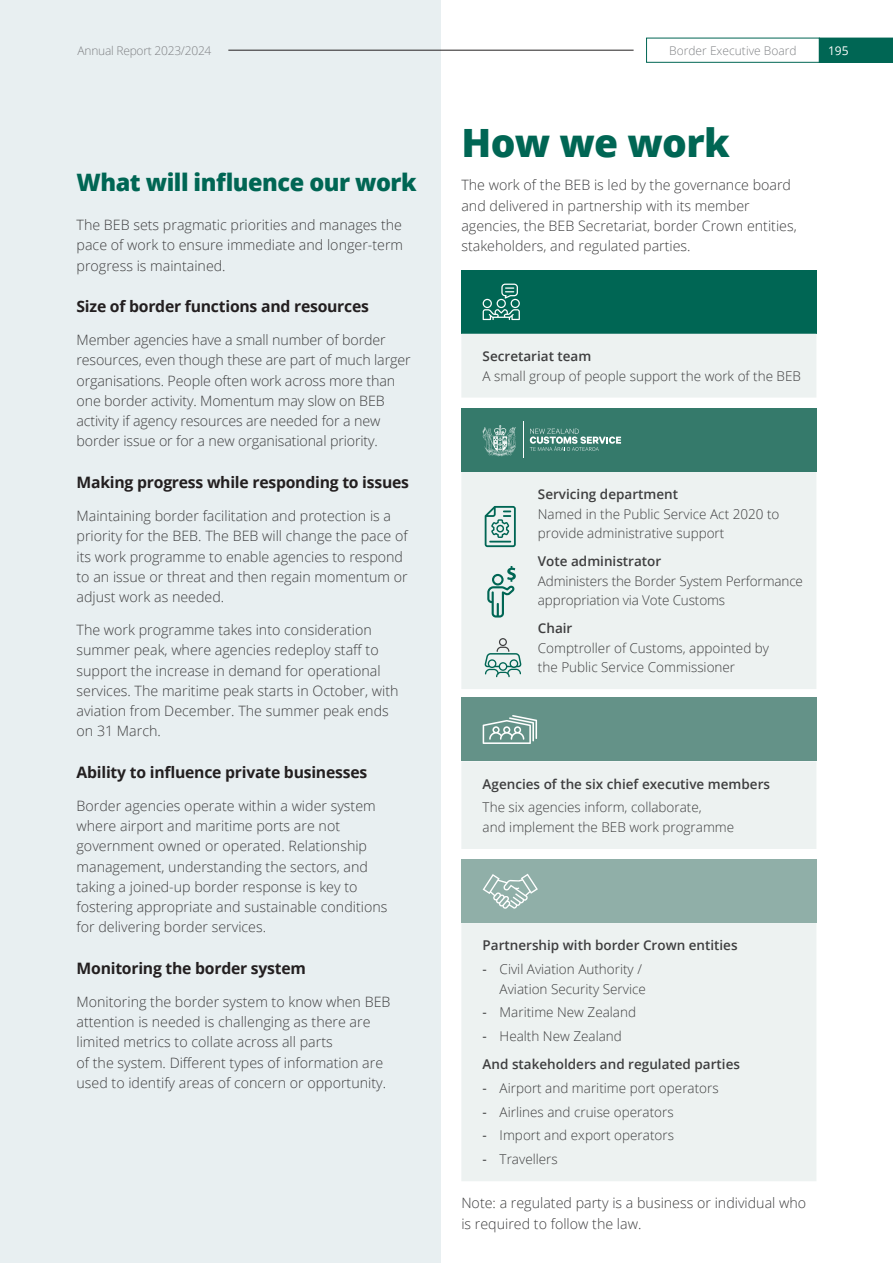
<style>
.page{position:relative;width:893px;height:1263px;background:#fff}
.page>*{position:absolute;margin:0;border:0;box-sizing:border-box;transform-origin:0 0}
._24_Body_Main{font:800 39px "Open Sans";letter-spacing:-.015em;color:#006654}
.BEB_H2_24_Danielle{font:800 24px "Open Sans";letter-spacing:-.02em;color:#006654}
.BEB_H4_24_danielle{font:700 15.75px "Open Sans";letter-spacing:-.015em;color:#231f20}
._24_Body_Main-2{font:300 14.25px/20.2px "Open Sans";color:#3e3e3f}
._24_Body_Main-3{font:300 13.5px/19.5px "Open Sans";color:#3e3e3f}
._24_Body_Main-4{font:600 13.5px "Open Sans";color:#3e3e3f}
.t1{font:300 12px "Open Sans";letter-spacing:-.02em;color:#808285}
.t2{font:300 12px "Open Sans";color:#808285}
.t3{font:12px "Open Sans";color:#fff}
.s1{font-weight:400}
</style>
<div class="page">
<div style="left:0;top:0;width:440px;height:1263px;background:#e8eff1"></div>
<div style="left:461px;top:270px;width:355px;height:64px;background:#006654"></div>
<div style="left:461px;top:334px;width:355px;height:847px;background:#edf2f1"></div>
<div style="left:461px;top:408px;width:355px;height:64px;background:#357a6b"></div>
<div style="left:461px;top:698px;width:355px;height:63px;background:#649288"></div>
<div style="left:461px;top:859px;width:355px;height:64px;background:#90afa8"></div>
<svg style="left:483px;top:284px;width:37px;height:36px"></svg>
<svg style="left:483px;top:425px;width:33px;height:31px"></svg>
<hr style="left:523px;top:422px;width:1px;height:36px;background:#fff">
<svg style="left:530px;top:429px;width:91px;height:22px"></svg>
<svg style="left:483px;top:715px;width:54px;height:29px"></svg>
<svg style="left:483px;top:874px;width:55px;height:35px"></svg>
<svg style="left:485px;top:506px;width:31px;height:41px"></svg>
<svg style="left:487px;top:566px;width:29px;height:51px"></svg>
<svg style="left:483px;top:638px;width:38px;height:39px"></svg>
<hr style="left:228px;top:50px;width:406px;height:1px;background:#231f20">
<div style="left:819px;top:38px;width:74px;height:24px;background:#006654"></div>
<p class="t1" style="left:78px;top:42px;width:135px">Annual Report 2023/2024</p>
<p class="t2" style="left:669px;top:42px;width:129px">Border Executive Board</p>
<p class="t3" style="left:828px;top:42px;width:22px">195</p>
<p class="BEB_H2_24_Danielle" style="left:77px;top:164px;width:342px">What will influence our work</p>
<p class="_24_Body_Main-2" style="left:77px;top:214px;width:328px;text-align:justify">The BEB sets pragmatic priorities and manages the pace of work to ensure immediate and longer-term progress is maintained.</p>
<p class="BEB_H4_24_danielle" style="left:77px;top:295px;width:294px">Size of border functions and resources</p>
<p class="_24_Body_Main-2" style="left:77px;top:330px;width:336px">Member agencies have a small number of border resources, even though these are part of much larger organisations. People often work across more than one border activity. Momentum may slow on BEB activity if agency resources are needed for a new border issue or for a new organisational priority.</p>
<p class="BEB_H4_24_danielle" style="left:77px;top:471px;width:334px">Making progress while responding to issues</p>
<p class="_24_Body_Main-2" style="left:77px;top:505px;width:333px">Maintaining border facilitation and protection is a priority for the BEB. The BEB will change the pace of its work programme to enable agencies to respond to an issue or threat and then regain momentum or adjust work as needed.</p>
<p class="_24_Body_Main-2" style="left:77px;top:619px;width:324px">The work programme takes into consideration summer peak, where agencies redeploy staff to support the increase in demand for operational services. The maritime peak starts in October, with aviation from December. The summer peak ends on 31 March.</p>
<p class="BEB_H4_24_danielle" style="left:77px;top:761px;width:292px">Ability to influence private businesses</p>
<p class="_24_Body_Main-2" style="left:77px;top:795px;width:312px">Border agencies operate within a wider system where airport and maritime ports are not government owned or operated. Relationship management, understanding the sectors, and taking a joined-up border response is key to fostering appropriate and sustainable conditions for delivering border services.</p>
<p class="BEB_H4_24_danielle" style="left:77px;top:957px;width:231px">Monitoring the border system</p>
<p class="_24_Body_Main-2" style="left:77px;top:991px;width:315px">Monitoring the border system to know when BEB attention is needed is challenging as there are limited metrics to collate across all parts<br>of the system. Different types of information are used to identify areas of concern or opportunity.</p>
<p class="_24_Body_Main" style="left:461px;top:114px;width:270px">How we work</p>
<p class="_24_Body_Main-2" style="left:461px;top:175px;width:337px">The work of the BEB is led by the governance board and delivered in partnership with its member agencies, the BEB Secretariat, border Crown entities, stakeholders, and regulated parties.</p>
<p class="_24_Body_Main-4" style="left:483px;top:347px;width:110px">Secretariat team</p>
<p class="_24_Body_Main-3" style="left:483px;top:366px;width:320px">A small group of people support the work of the BEB</p>
<p class="_24_Body_Main-4" style="left:538px;top:485px;width:142px">Servicing department</p>
<p class="_24_Body_Main-3" style="left:538px;top:503px;width:243px">Named in the Public Service Act 2020 to provide administrative support</p>
<p class="_24_Body_Main-4" style="left:538px;top:552px;width:125px">Vote administrator</p>
<p class="_24_Body_Main-3" style="left:538px;top:570px;width:267px">Administers the Border System Performance appropriation via Vote Customs</p>
<p class="_24_Body_Main-4" style="left:538px;top:619px;width:36px">Chair</p>
<p class="_24_Body_Main-3" style="left:538px;top:637px;width:233px">Comptroller of Customs, appointed by the Public Service Commissioner</p>
<p class="_24_Body_Main-4" style="left:483px;top:774px;width:289px">Agencies of the six chief executive members</p>
<p class="_24_Body_Main-3" style="left:483px;top:797px;width:253px">The six agencies inform, collaborate,<br>and implement the BEB work programme</p>
<p class="_24_Body_Main-4" style="left:483px;top:936px;width:257px">Partnership with border Crown entities</p>
<p class="_24_Body_Main-3" style="left:483px;top:959px;width:165px;text-align:right"><span class="s1">-</span> Civil Aviation Authority /<br>Aviation Security Service</p>
<p class="_24_Body_Main-3" style="left:483px;top:1002px;width:155px"><span class="s1">-</span> Maritime New Zealand</p>
<p class="_24_Body_Main-3" style="left:483px;top:1026px;width:141px"><span class="s1">-</span> Health New Zealand</p>
<p class="_24_Body_Main-4" style="left:483px;top:1055px;width:259px">And stakeholders and regulated parties</p>
<p class="_24_Body_Main-3" style="left:483px;top:1078px;width:238px"><span class="s1">-</span> Airport and maritime port operators</p>
<p class="_24_Body_Main-3" style="left:483px;top:1102px;width:192px"><span class="s1">-</span> Airlines and cruise operators</p>
<p class="_24_Body_Main-3" style="left:483px;top:1125px;width:193px"><span class="s1">-</span> Import and export operators</p>
<p class="_24_Body_Main-3" style="left:483px;top:1149px;width:77px"><span class="s1">-</span> Travellers</p>
<p class="_24_Body_Main-2" style="left:461px;top:1192px;width:346px">Note: a regulated party is a business or individual who is required to follow the law.</p>
</div>
